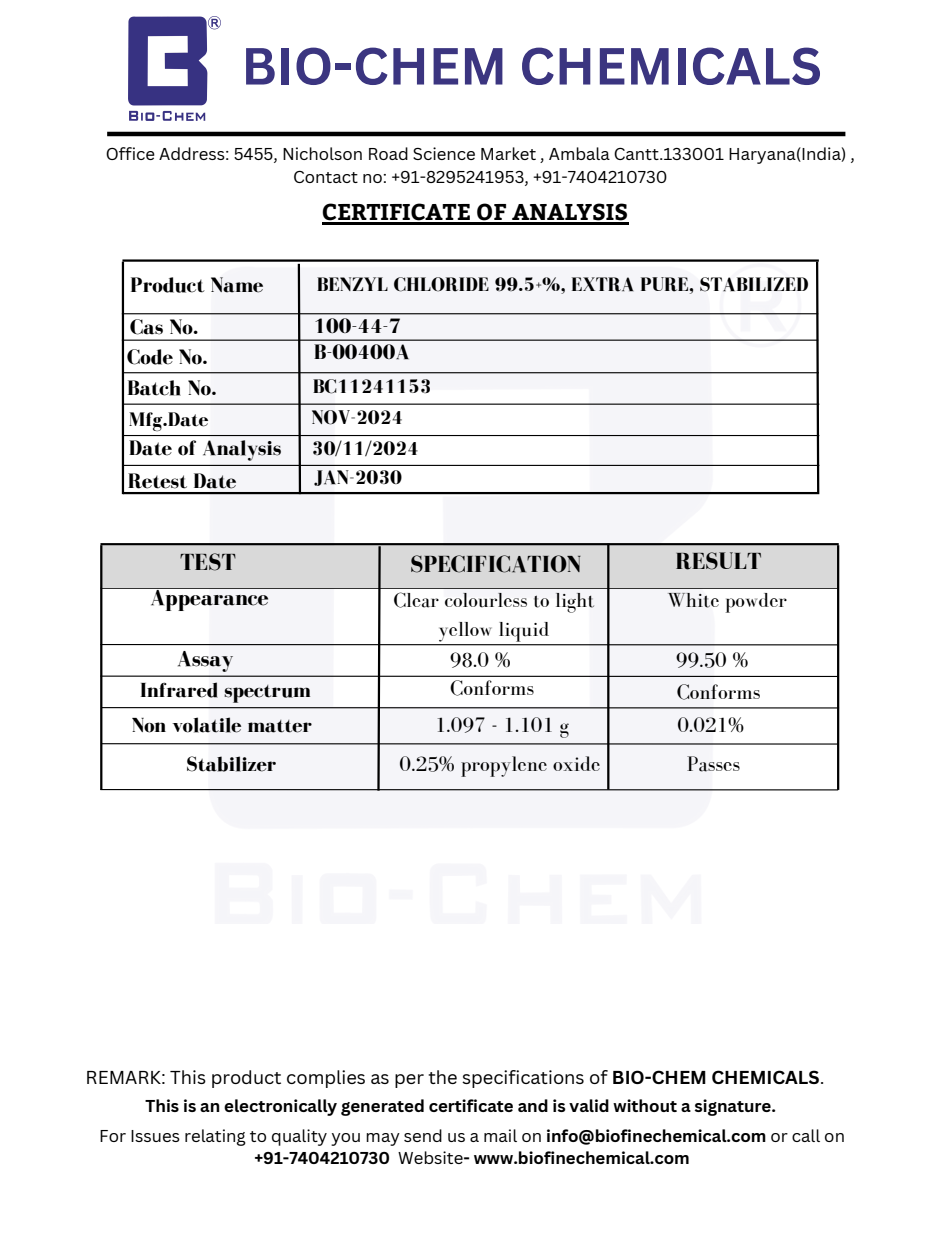
<style>
.page{position:relative;width:935px;height:1233px;background:#fff}
.page>*{position:absolute;margin:0;border:0;box-sizing:border-box;transform-origin:0 0}
.t1{font:700 51px "Canva Sans";color:#3b3580}
.t2{font:700 24px "Bodoni FLF";color:#000}
.t3{font:700 22.8px "Bitter";color:#000}
.t4{font:700 22.5px "Bodoni FLF";color:#000}
.t5{font:700 21.45px "Bodoni FLF";color:#000}
.t6{font:21.45px "Bodoni FLF";color:#000}
.t7{font:21px/29.2px "Bodoni FLF";color:#000;text-align:center}
.t8{font:700 21px "Bodoni FLF";color:#000}
.t9{font:700 20.1px "Bodoni FLF";color:#000}
.t10{font:700 19.95px "Bodoni FLF";color:#000}
.t11{font:18.3px "Canva Sans";color:#000}
.t12{font:700 16.8px/22.5px "Canva Sans";color:#000;text-align:center}
.t13{font:16.8px/22.5px "Canva Sans";color:#000;text-align:center}
.s1{font-weight:700}
.s2{font-weight:400}
</style>
<div class="page">
<hr style="left:107px;top:132px;width:738px;height:4px;background:#000">
<img style="left:128px;top:17px;width:93px;height:103px">
<hr style="left:322px;top:222px;width:306px;height:3px;background:#000">
<img style="left:208px;top:314px;width:593px;height:477px">
<hr style="left:100px;top:588px;width:739px;height:1px;background:#000">
<hr style="left:100px;top:543px;width:739px;height:2px;background:#000">
<div style="left:103px;top:546px;width:736px;height:42px;background:#d9d9d9"></div>
<hr style="left:122px;top:313px;width:696px;height:1px;background:#000">
<hr style="left:122px;top:340px;width:696px;height:1px;background:#000">
<hr style="left:122px;top:372px;width:697px;height:1px;background:#000">
<hr style="left:123px;top:404px;width:696px;height:1px;background:#000">
<hr style="left:123px;top:435px;width:696px;height:1px;background:#000">
<hr style="left:123px;top:465px;width:696px;height:1px;background:#000">
<hr style="left:123px;top:492px;width:696px;height:2px;background:#000">
<hr style="left:122px;top:262px;width:2px;height:232px;background:#000">
<svg style="left:815px;top:262px;width:5px;height:232px"></svg>
<svg style="left:297px;top:263px;width:5px;height:233px"></svg>
<hr style="left:122px;top:259px;width:697px;height:3px;background:#000">
<hr style="left:837px;top:545px;width:2px;height:245px;background:#000">
<hr style="left:100px;top:545px;width:2px;height:245px;background:#000">
<hr style="left:100px;top:676px;width:738px;height:1px;background:#000">
<hr style="left:100px;top:789px;width:738px;height:1px;background:#000">
<hr style="left:607px;top:544px;width:2px;height:246px;background:#000">
<svg style="left:376px;top:545px;width:6px;height:246px"></svg>
<hr style="left:100px;top:644px;width:738px;height:1px;background:#000">
<hr style="left:101px;top:707px;width:738px;height:2px;background:#000">
<hr style="left:101px;top:743px;width:738px;height:2px;background:#000">
<p class="t1" style="left:241px;top:30px;width:582px">BIO-CHEM CHEMICALS</p>
<h1 class="t13" style="left:106px;top:143px;width:751px">Office Address: 5455, Nicholson Road Science Market , Ambala Cantt.133001 Haryana(India) ,<br>Contact no: +91-8295241953, +91-7404210730</h1>
<h5 class="t5" style="left:130px;top:273px;width:135px">Product Name</h5>
<h4 class="t5" style="left:130px;top:316px;width:70px">Cas No.</h4>
<h4 class="t5" style="left:127px;top:345px;width:82px">Code No.</h4>
<h4 class="t5" style="left:127px;top:376px;width:91px">Batch No.</h4>
<h5 class="t9" style="left:129px;top:409px;width:81px">Mfg.Date</h5>
<h4 class="t5" style="left:129px;top:437px;width:154px">Date of Analysis</h4>
<p class="t5" style="left:128px;top:469px;width:110px">Retest Date</p>
<p class="t3" style="left:322px;top:195px;width:308px">CERTIFICATE OF ANALYSIS</p>
<p class="t10" style="left:317px;top:274px;width:493px">BENZYL CHLORIDE 99.5+%, EXTRA PURE, STABILIZED</p>
<p class="t5" style="left:313px;top:314px;width:89px">100-44-7</p>
<h5 class="t5" style="left:314px;top:341px;width:98px">B-00400A</h5>
<h5 class="t9" style="left:313px;top:376px;width:120px">BC11241153</h5>
<h5 class="t9" style="left:311px;top:407px;width:93px">NOV-2024</h5>
<h5 class="t9" style="left:312px;top:437px;width:109px">30/11/2024</h5>
<h5 class="t9" style="left:315px;top:466px;width:89px">JAN-2030</h5>
<p class="t2" style="left:180px;top:549px;width:57px">TEST</p>
<p class="t2" style="left:410px;top:551px;width:173px">SPECIFICATION</p>
<p class="t2" style="left:676px;top:548px;width:87px">RESULT</p>
<p class="t4" style="left:150px;top:585px;width:120px">Appearance</p>
<h5 class="t7" style="left:393px;top:585px;width:203px">Clear colourless to light yellow liquid</h5>
<h5 class="t7" style="left:667px;top:585px;width:121px">White powder</h5>
<h5 class="t4" style="left:177px;top:646px;width:58px">Assay</h5>
<h5 class="t6" style="left:450px;top:649px;width:63px">98.0 %</h5>
<h5 class="t6" style="left:676px;top:648px;width:74px">99.50 %</h5>
<h4 class="t8" style="left:140px;top:679px;width:173px">Infrared spectrum</h4>
<h5 class="t6" style="left:450px;top:676px;width:85px">Conforms</h5>
<p class="t6" style="left:677px;top:680px;width:85px">Conforms</p>
<h5 class="t6" style="left:435px;top:713px;width:136px">1.097 - 1.101 g</h5>
<p class="t6" style="left:677px;top:714px;width:68px">0.021%</p>
<p class="t6" style="left:687px;top:752px;width:55px">Passes</p>
<h5 class="t8" style="left:132px;top:714px;width:182px">Non volatile matter</h5>
<p class="t8" style="left:186px;top:752px;width:92px">Stabilizer</p>
<h5 class="t6" style="left:400px;top:752px;width:202px">0.25% propylene oxide</h5>
<p class="t11" style="left:86px;top:1065px;width:740px">REMARK: This product complies as per the specifications of <span class="s1">BIO-CHEM CHEMICALS</span>.</p>
<p class="t12" style="left:146px;top:1095px;width:632px">This is an electronically generated certificate and is valid without a signature.</p>
<h2 class="t12" style="left:99px;top:1124px;width:747px"><span class="s2">For Issues relating to quality you may send us a mail on</span> info@biofinechemical.com <span class="s2">or call on </span>+91-7404210730 <span class="s2">Website</span>- www.biofinechemical.com</h2>
</div>
